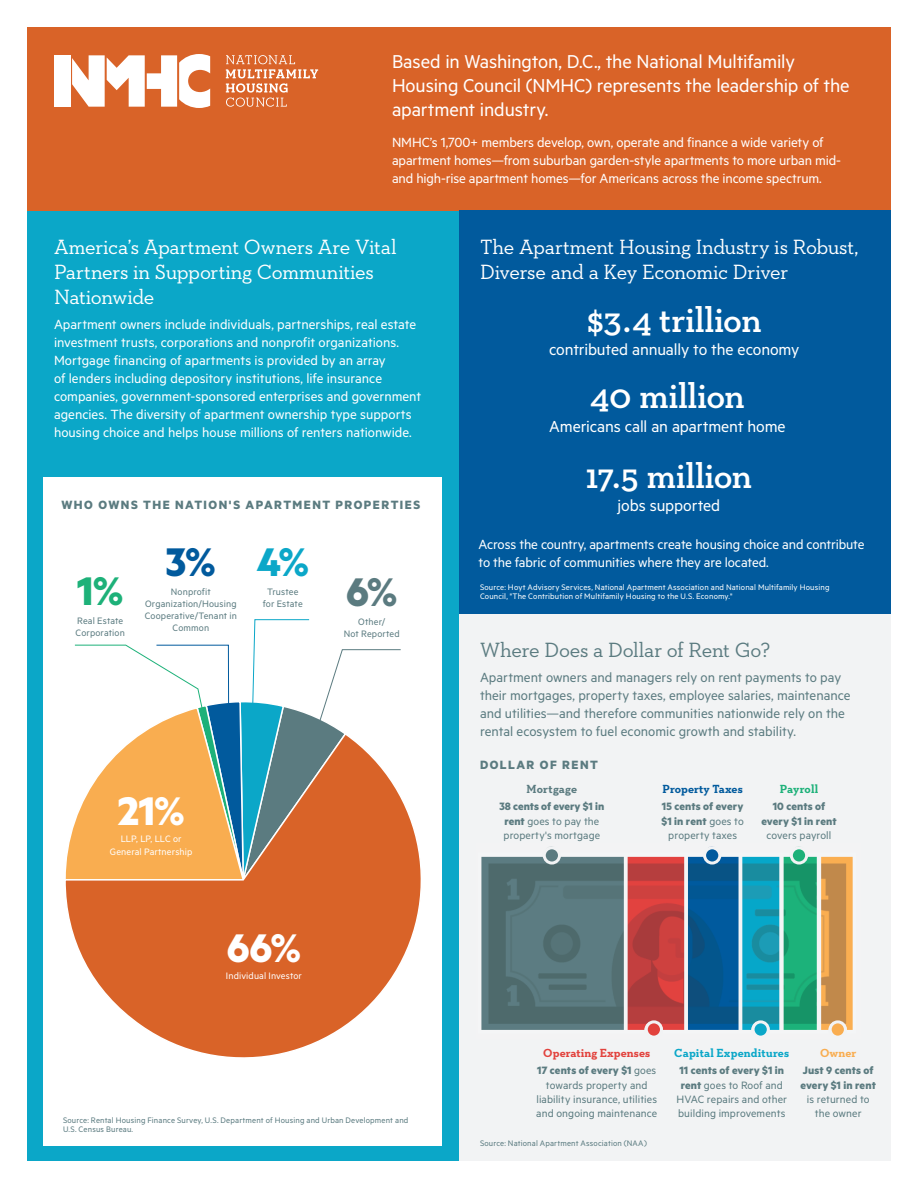
<style>
.page{position:relative;width:918px;height:1188px;background:#fff}
.page>*{position:absolute;margin:0;border:0;box-sizing:border-box;transform-origin:0 0}
.Body{font:700 45px "Metric";color:#fff}
.Body-2{font:700 45px "Metric";color:#1db179}
.Body-3{font:700 45px "Metric";color:#015a9d}
.Body-4{font:700 45px "Metric";color:#0ba7c8}
.Body-5{font:700 45px "Metric";color:#5b7b80}
.t1{font:600 36px "Neutraface Slab Text";letter-spacing:-.01em;color:#fff}
.H1_-_Gray{font:21px/25.2px "Neutraface Slab Text";letter-spacing:-.015em;color:#fff}
.Intro_Text__Large_Ca{font:21px/24px "Metric";letter-spacing:-.01em;color:#fff}
.H1_-_Gray-2{font:21px "Neutraface Slab Text";letter-spacing:-.01em;color:#5b7b80}
.t2{font:18px "Metric";letter-spacing:-.01em;color:#fff}
.Body-6{font:15px/18px "Metric";color:#fff}
.Body_-_White{font:15px/18px "Metric";letter-spacing:-.01em;color:#fff}
.Body-7{font:15px/18px "Metric";color:#5b7b80}
.t3{font:700 13.5px "Metric";letter-spacing:.105em;color:#5b7b80}
.t4{font:12px/14.4px "Metric";letter-spacing:.01em;color:#5b7b80;text-align:center}
.t5{font:700 12px/14.4px "Metric";letter-spacing:.01em;color:#5b7b80;text-align:center}
.t6{font:700 12px "Neutraface Slab Text";letter-spacing:.01em;color:#0ba7c8}
.t7{font:700 12px "Neutraface Slab Text";letter-spacing:.005em;color:#e2423d}
.t8{font:700 12px "Neutraface Slab Text";color:#015a9d}
.t9{font:700 12px "Neutraface Slab Text";letter-spacing:.01em;color:#5b7b80}
.t10{font:700 12px "Neutraface Slab Text";letter-spacing:.005em;color:#1db179}
.t11{font:700 12px "Neutraface Slab Text";letter-spacing:.005em;color:#f9ad50}
.Body-8{font:10.5px/12px "Metric";letter-spacing:.01em;color:#5b7b80;text-align:center}
.Body-9{font:10.5px/12.6px "Metric";letter-spacing:.01em;color:#fff;text-align:center}
.t12{font:9px/9px "Metric";letter-spacing:.015em;color:#fff}
.t13{font:9px/9px "Metric";letter-spacing:.015em;color:#5b7b80}
.s1{font-weight:700}
.s2{font-weight:400}
</style>
<div class="page">
<div style="left:27px;top:210px;width:432px;height:951px;background:#0ba7c8"></div>
<div style="left:44px;top:477px;width:398px;height:669px;background:#fff"></div>
<div style="left:459px;top:425px;width:432px;height:736px;background:#f2f3f4"></div>
<div style="left:27px;top:27px;width:864px;height:183px;background:#d96328"></div>
<svg style="left:226px;top:55px;width:92px;height:52px"></svg>
<div style="left:54px;top:55px;width:16px;height:52px;background:#fff"></div>
<svg style="left:72px;top:54px;width:138px;height:54px"></svg>
<img style="left:481px;top:856px;width:372px;height:174px">
<div style="left:544px;top:848px;width:16px;height:15px;background:#5b7b80;border-radius:50%"></div>
<div style="left:543px;top:846px;width:18px;height:19px;border:3px solid #f2f3f4;border-radius:50%"></div>
<div style="left:705px;top:848px;width:15px;height:15px;background:#015a9d;border-radius:50%"></div>
<div style="left:703px;top:846px;width:18px;height:19px;border:3px solid #f2f3f4;border-radius:50%"></div>
<div style="left:646px;top:1022px;width:16px;height:15px;background:#e2423d;border-radius:50%"></div>
<div style="left:645px;top:1020px;width:18px;height:19px;border:3px solid #f2f3f4;border-radius:50%"></div>
<div style="left:753px;top:1022px;width:15px;height:15px;background:#0ba7c8;border-radius:50%"></div>
<div style="left:752px;top:1020px;width:18px;height:19px;border:3px solid #f2f3f4;border-radius:50%"></div>
<div style="left:830px;top:1022px;width:15px;height:15px;background:#f9ad50;border-radius:50%"></div>
<div style="left:829px;top:1020px;width:18px;height:19px;border:3px solid #f2f3f4;border-radius:50%"></div>
<div style="left:791px;top:848px;width:16px;height:15px;background:#1db179;border-radius:50%"></div>
<div style="left:790px;top:846px;width:18px;height:19px;border:3px solid #f2f3f4;border-radius:50%"></div>
<div style="left:459px;top:210px;width:432px;height:404px;background:#015a9d"></div>
<svg style="left:65px;top:799px;width:356px;height:259px"></svg>
<svg style="left:65px;top:619px;width:336px;height:263px"></svg>
<p class="Intro_Text__Large_Ca" style="left:392px;top:48px;width:459px">Based in Washington, D.C., the National Multifamily<br>Housing Council (NMHC) represents the leadership of the apartment industry.</p>
<p class="Body_-_White" style="left:392px;top:133px;width:450px">NMHC’s 1,700+ members develop, own, operate and finance a wide variety of apartment homes—from suburban garden-style apartments to more urban mid&shy;and high-rise apartment homes—for Americans across the income spectrum.</p>
<p class="H1_-_Gray" style="left:54px;top:234px;width:344px">America’s Apartment Owners Are Vital<br>Partners in Supporting Communities<br>Nationwide</p>
<p class="Body-6" style="left:54px;top:315px;width:369px">Apartment owners include individuals, partnerships, real estate investment trusts, corporations and nonprofit organizations.<br>Mortgage financing of apartments is provided by an array<br>of lenders including depository institutions, life insurance companies, government-sponsored enterprises and government agencies. The diversity of apartment ownership type supports housing choice and helps house millions of renters nationwide.</p>
<h2 class="t3" style="left:62px;top:497px;width:360px">WHO OWNS THE NATION'S APARTMENT PROPERTIES</h2>
<p class="Body-2" style="left:77px;top:563px;width:48px">1%</p>
<p class="Body-8" style="left:76px;top:614px;width:51px;text-align:left">Real Estate<br>Corporation</p>
<p class="Body-3" style="left:166px;top:535px;width:51px">3%</p>
<p class="Body-4" style="left:256px;top:535px;width:54px">4%</p>
<p class="Body-8" style="left:145px;top:586px;width:94px">Nonprofit<br>Organization/Housing<br>Cooperative/Tenant in<br>Common</p>
<p class="Body-8" style="left:263px;top:586px;width:41px">Trustee for Estate</p>
<p class="Body-5" style="left:346px;top:565px;width:53px">6%</p>
<p class="Body-8" style="left:344px;top:616px;width:58px">Other/<br>Not Reported</p>
<p class="Body" style="left:117px;top:784px;width:69px">21%</p>
<p class="Body-9" style="left:110px;top:832px;width:84px">LLP, LP, LLC or<br>General Partnership</p>
<p class="Body" style="left:227px;top:920px;width:76px">66%</p>
<p class="Body-9" style="left:226px;top:969px;width:78px">Individual Investor</p>
<p class="t13" style="left:63px;top:1116px;width:347px">Source: Rental Housing Finance Survey, U.S. Department of Housing and Urban Development and<br>U.S. Census Bureau.</p>
<p class="H1_-_Gray" style="left:480px;top:234px;width:380px">The Apartment Housing Industry is Robust,<br>Diverse and a Key Economic Driver</p>
<p class="t1" style="left:587px;top:297px;width:177px">$3.4 trillion</p>
<p class="t2" style="left:549px;top:339px;width:252px">contributed annually to the economy</p>
<p class="t1" style="left:590px;top:374px;width:156px">40 million</p>
<p class="t2" style="left:549px;top:416px;width:238px">Americans call an apartment home</p>
<p class="t1" style="left:586px;top:453px;width:168px">17.5 million</p>
<p class="t2" style="left:618px;top:495px;width:104px">jobs supported</p>
<p class="Body_-_White" style="left:478px;top:535px;width:388px">Across the country, apartments create housing choice and contribute to the fabric of communities where they are located.</p>
<p class="t12" style="left:480px;top:582px;width:351px">Source: Hoyt Advisory Services, National Apartment Association and National Multifamily Housing<br>Council, "The Contribution of Multifamily Housing to the U.S. Economy."</p>
<p class="H1_-_Gray-2" style="left:480px;top:637px;width:292px">Where Does a Dollar of Rent Go?</p>
<p class="Body-7" style="left:480px;top:668px;width:372px">Apartment owners and managers rely on rent payments to pay their mortgages, property taxes, employee salaries, maintenance and utilities—and therefore communities nationwide rely on the rental ecosystem to fuel economic growth and stability.</p>
<h2 class="t3" style="left:480px;top:756px;width:119px">DOLLAR OF RENT</h2>
<p class="t9" style="left:527px;top:781px;width:52px">Mortgage</p>
<p class="t4" style="left:499px;top:799px;width:106px"><span class="s1">38 cents of every $1 in rent</span> goes to pay the property's mortgage</p>
<p class="t8" style="left:663px;top:781px;width:82px">Property Taxes</p>
<p class="t5" style="left:662px;top:799px;width:84px">15 cents of every $1 in rent <span class="s2">goes to property taxes</span></p>
<p class="t10" style="left:780px;top:781px;width:40px">Payroll</p>
<p class="t5" style="left:761px;top:799px;width:77px">10 cents of every $1 in rent <span class="s2">covers payroll</span></p>
<p class="t7" style="left:543px;top:1045px;width:108px">Operating Expenses</p>
<p class="t4" style="left:536px;top:1063px;width:122px"><span class="s1">17 cents of every $1</span> goes towards property and liability insurance, utilities and ongoing maintenance</p>
<p class="t13" style="left:480px;top:1138px;width:168px">Source: National Apartment Association (NAA)</p>
<p class="t6" style="left:674px;top:1045px;width:116px">Capital Expenditures</p>
<p class="t4" style="left:677px;top:1063px;width:112px"><span class="s1">11 cents of every $1 in rent</span> goes to Roof and<br>HVAC repairs and other building improvements</p>
<p class="t11" style="left:820px;top:1045px;width:38px">Owner</p>
<p class="t5" style="left:803px;top:1063px;width:72px">Just 9 cents of</p>
<p class="t5" style="left:801px;top:1077px;width:77px">every $1 in rent</p>
<p class="t4" style="left:807px;top:1092px;width:64px">is returned to</p>
<p class="t4" style="left:815px;top:1106px;width:48px">the owner</p>
</div>
